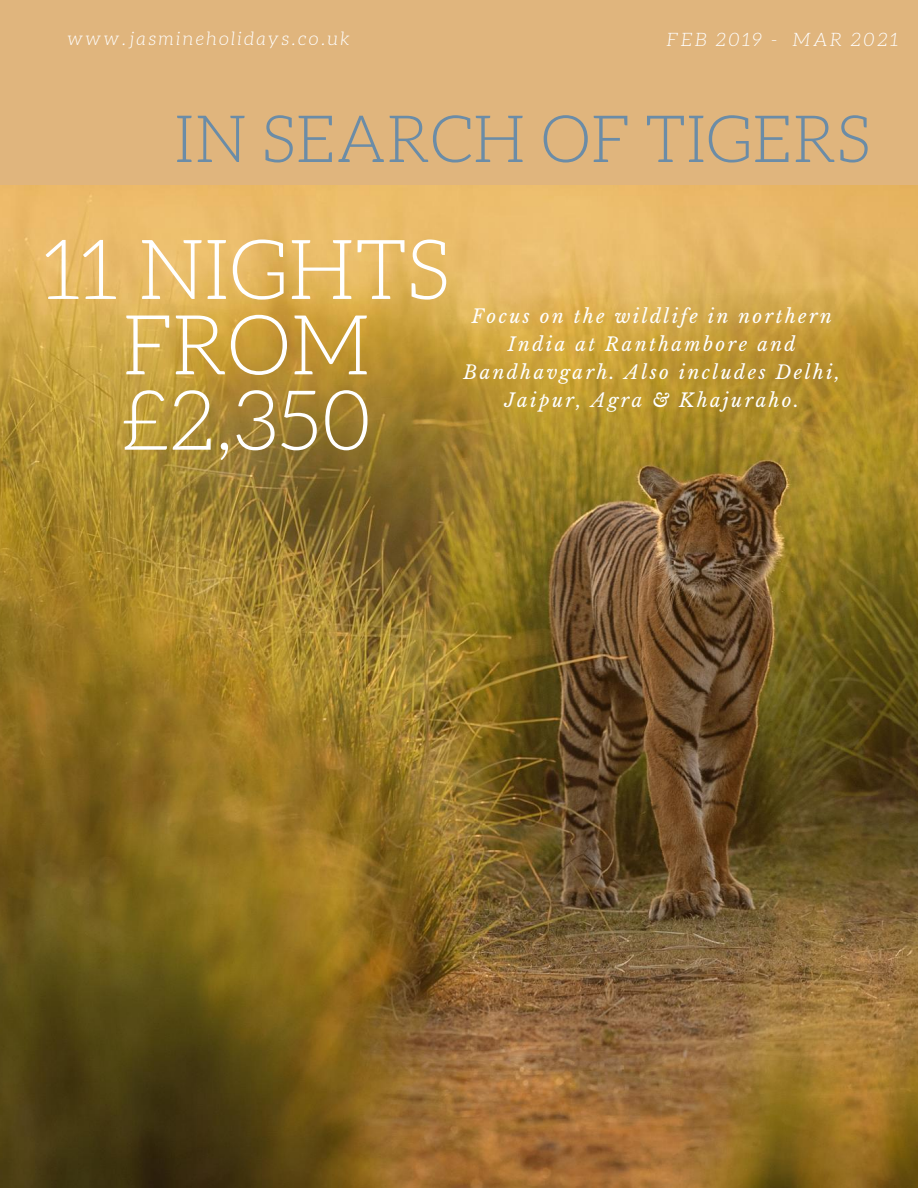
<style>
.page{position:relative;width:918px;height:1188px;background:#e0b57d}
.page>*{position:absolute;margin:0;border:0;box-sizing:border-box;transform-origin:0 0}
.t1{font:300 83.1px/75.3px "Aleo";color:#fff;text-align:center}
.t2{font:300 65.4px "Aleo";color:#6b8ca7}
.t3{font:italic 18.75px/28.2px "Libre Baskerville";letter-spacing:.13em;color:#fff;text-align:center}
.t4{font:italic 300 18.75px "Aleo";letter-spacing:.13em;color:#fff}
</style>
<div class="page">
<img style="left:0;top:186px;width:918px;height:1002px">
<p class="t4" style="left:68px;top:28px;width:284px">www.jasmineholidays.co.uk</p>
<p class="t4" style="left:667px;top:29px;width:233px">FEB 2019 - MAR 2021</p>
<h2 class="t2" style="left:174px;top:104px;width:698px">IN SEARCH OF TIGERS</h2>
<h1 class="t1" style="left:43px;top:233px;width:408px">11 NIGHTS<br>FROM £2,350</h1>
<p class="t3" style="left:464px;top:302px;width:378px">Focus on the wildlife in northern<br>India at Ranthambore and<br>Bandhavgarh. Also includes Delhi,<br>Jaipur, Agra &amp; Khajuraho.</p>
</div>
